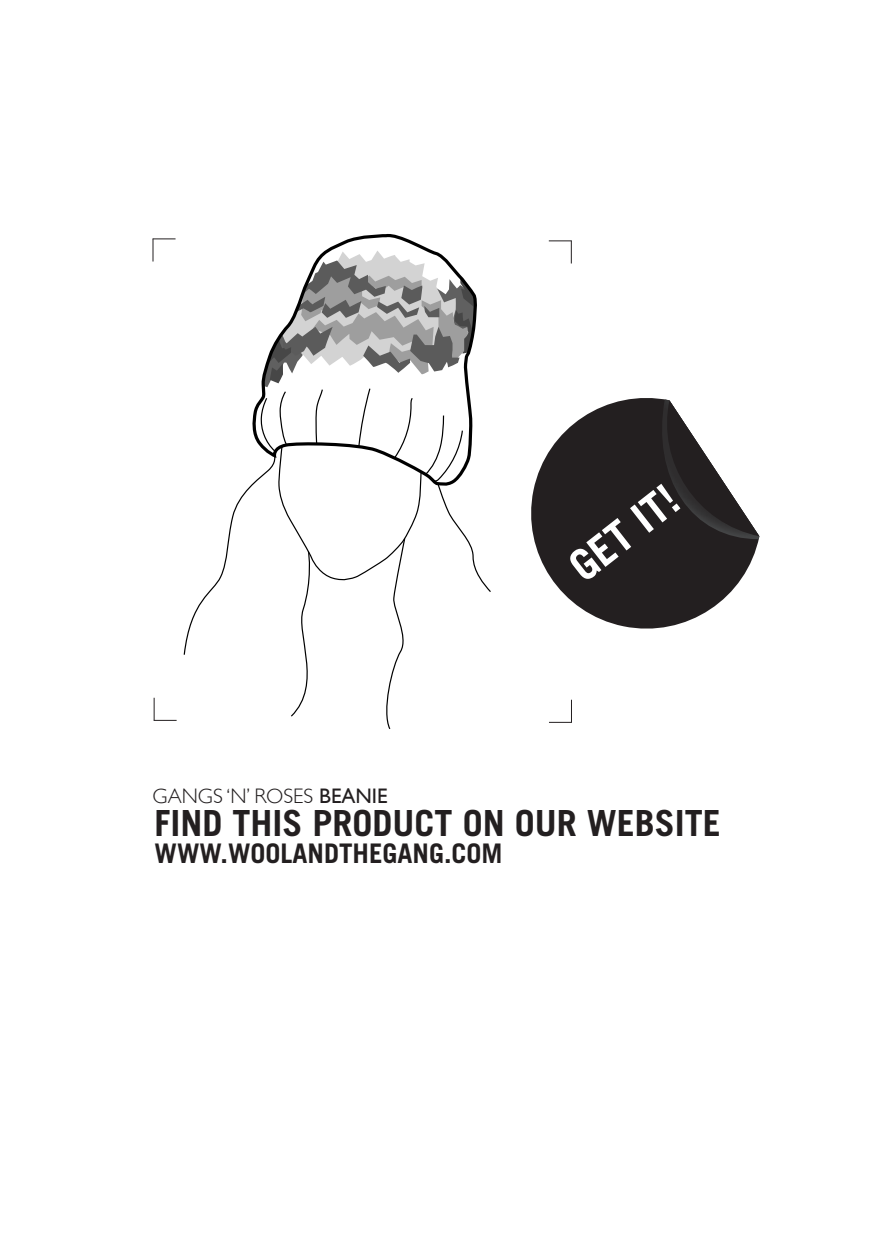
<style>
.page{position:relative;width:893px;height:1259px;background:#fff}
.page>*{position:absolute;margin:0;border:0;box-sizing:border-box;transform-origin:0 0}
.t1{font:700 43.2px "Trade Gothic LT Std";color:#fff}
.Headings{font:700 36px "Trade Gothic LT Std";color:#231f20}
.Sub_Headings{font:700 27px "Trade Gothic LT Std";color:#231f20}
.Product_Name{font:300 21px "Gill Sans";color:#231f20}
.s1{font-weight:400}
</style>
<div class="page">
<svg style="left:154px;top:698px;width:23px;height:23px"></svg>
<svg style="left:152px;top:238px;width:24px;height:23px"></svg>
<svg style="left:549px;top:240px;width:23px;height:23px"></svg>
<svg style="left:549px;top:700px;width:23px;height:23px"></svg>
<svg style="left:531px;top:398px;width:228px;height:231px;fill:#231f20"></svg>
<img style="left:651px;top:399px;width:108px;height:141px">
<svg style="left:657px;top:400px;width:102px;height:136px"></svg>
<svg style="left:183px;top:234px;width:308px;height:495px"></svg>
<p class="Product_Name" style="left:153px;top:779px;width:237px">GANGS ‘N’ ROSES <span class="s1">BEANIE</span></p>
<p class="t1" style="left:559px;top:550px;width:126px;rotate:-38deg">GET IT!</p>
<p class="Headings" style="left:155px;top:801px;width:568px">FIND THIS PRODUCT ON OUR WEBSITE</p>
<p class="Sub_Headings" style="left:155px;top:836px;width:350px">WWW.WOOLANDTHEGANG.COM</p>
</div>
